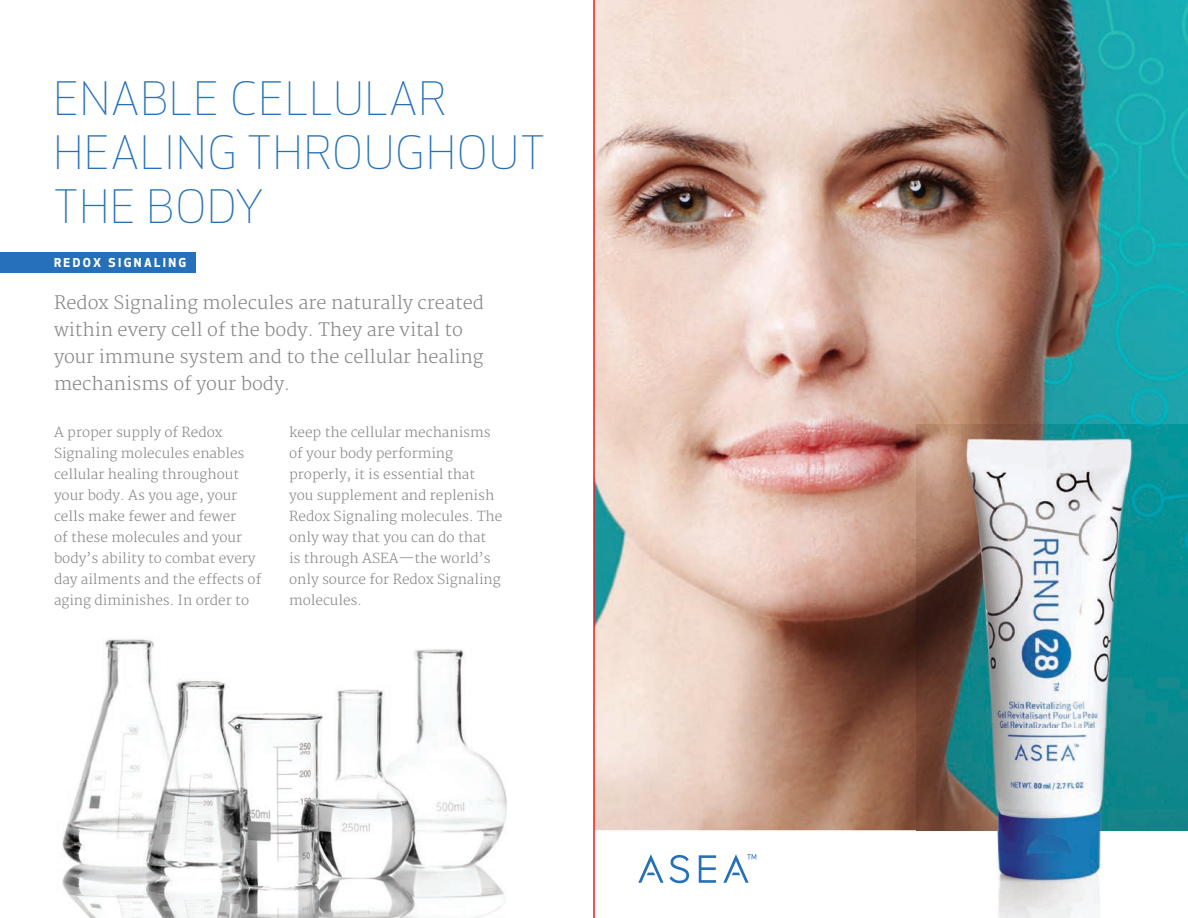
<style>
.page{position:relative;width:1188px;height:918px;background:#fff}
.page>*{position:absolute;margin:0;border:0;box-sizing:border-box;transform-origin:0 0}
.t1{font:300 45px/54px "Apex New";letter-spacing:.05em;color:#2570b8}
.t2{font:300 18px/27px "Merriweather";color:#888787}
.t3{font:300 13.5px/21px "Merriweather";color:#888787}
.t4{font:700 12px "Apex New";letter-spacing:.2em;color:#fff}
</style>
<div class="page">
<img style="left:595px;top:0;width:593px;height:830px">
<svg style="left:638px;top:854px;width:118px;height:29px"></svg>
<img style="left:917px;top:425px;width:271px;height:493px">
<img style="left:62px;top:638px;width:445px;height:280px">
<div style="left:0;top:252px;width:196px;height:21px;background:#2570b8"></div>
<hr style="left:593px;top:0;width:2px;height:918px;background:#ee1d23">
<h1 class="t1" style="left:54px;top:72px;width:492px">ENABLE CELLULAR<br>HEALING THROUGHOUT<br>THE BODY</h1>
<p class="t4" style="left:54px;top:254px;width:134px">REDOX SIGNALING</p>
<h2 class="t2" style="left:54px;top:290px;width:431px">Redox Signaling molecules are naturally created within every cell of the body. They are vital to your immune system and to the cellular healing mechanisms of your body.</h2>
<p class="t3" style="left:54px;top:422px;width:209px">A proper supply of Redox<br>Signaling molecules enables cellular healing throughout your body. As you age, your cells make fewer and fewer<br>of these molecules and your body’s ability to combat every day ailments and the effects of aging diminishes. In order to</p>
<p class="t3" style="left:289px;top:423px;width:215px">keep the cellular mechanisms of your body performing properly, it is essential that you supplement and replenish<br>Redox Signaling molecules. The only way that you can do that<br>is through ASEA—the world’s only source for Redox Signaling molecules.</p>
</div>
